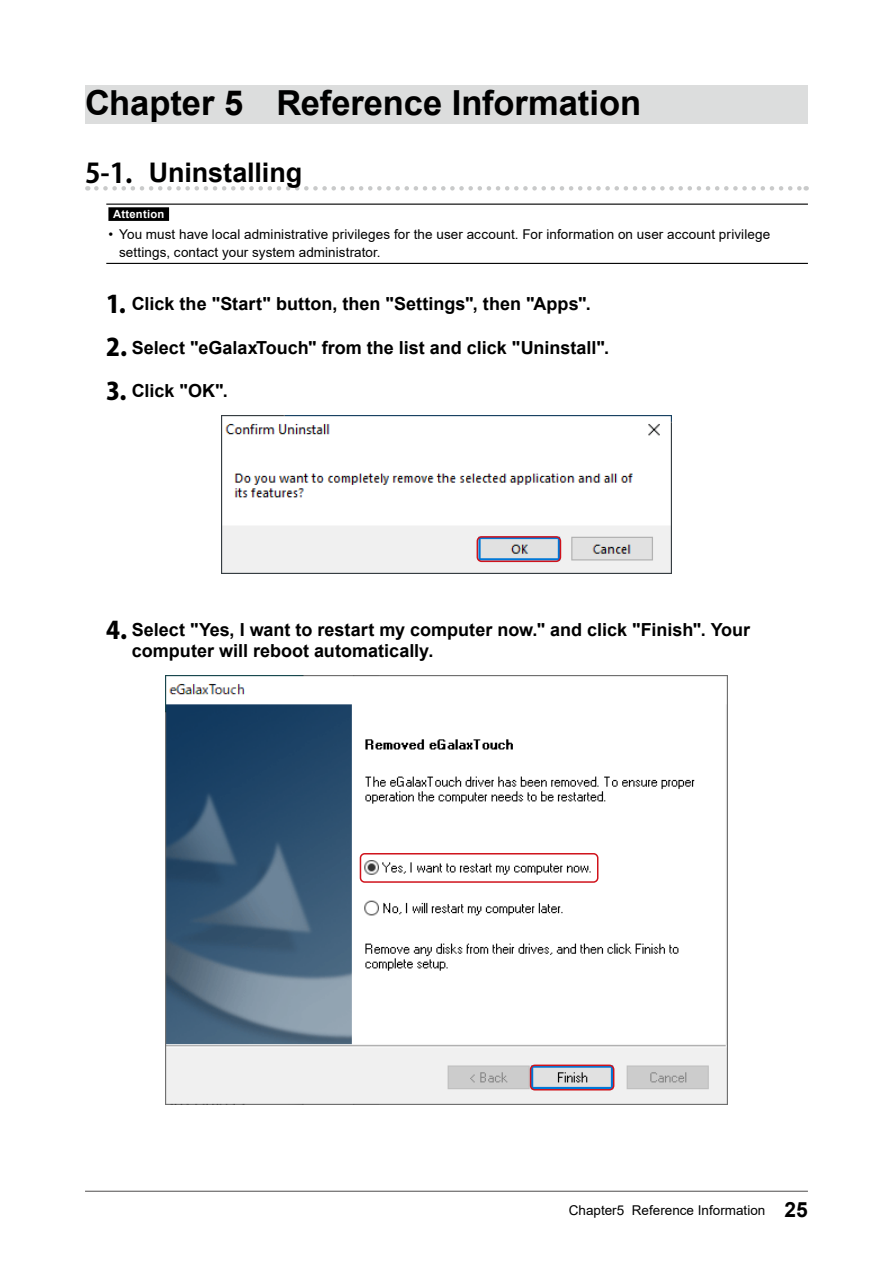
<style>
.page{position:relative;width:893px;height:1263px;background:#fff}
.page>*{position:absolute;margin:0;border:0;box-sizing:border-box;transform-origin:0 0}
.t1{font:700 34.5px "Arial";letter-spacing:-.005em;color:#000}
.t2{font:700 27px "Arial";letter-spacing:-.005em;color:#000}
.t3{font:700 18px/21px "Arial";color:#000}
.t4{font:13.5px/18px "Arial";letter-spacing:.005em;color:#000}
.t5{font:700 11.25px "Arial";letter-spacing:.02em;color:#fff}
.s1{font-family:"Koz Go Pro"}
.s2{font-family:"Koz Go Pro";font-weight:800;font-size:24px}
.s3{font-weight:700;font-size:21px}
</style>
<div class="page">
<div style="left:85px;top:85px;width:723px;height:39px;background:#dcdddd"></div>
<svg style="left:96px;top:186px;width:711px;height:5px"></svg>
<hr style="left:106px;top:204px;width:702px;height:1px;background:#000">
<hr style="left:106px;top:263px;width:702px;height:1px;background:#000">
<div style="left:108px;top:207px;width:61px;height:14px;background:#000"></div>
<img style="left:221px;top:416px;width:450px;height:157px">
<div style="left:477px;top:536px;width:84px;height:26px;border:2px solid #d0121b;border-radius:4px"></div>
<img style="left:165px;top:676px;width:563px;height:428px">
<div style="left:360px;top:853px;width:238px;height:30px;border:2px solid #d0121b;border-radius:4px"></div>
<div style="left:530px;top:1064px;width:84px;height:26px;border:2px solid #d0121b;border-radius:4px"></div>
<hr style="left:85px;top:1191px;width:723px;height:1px;background:#595757">
<h1 class="t1" style="left:85px;top:78px;width:558px">Chapter 5 Reference Information</h1>
<h2 class="t2" style="left:85px;top:154px;width:219px"><span class="s1">5-1.</span> Uninstalling</h2>
<p class="t5" style="left:113px;top:206px;width:53px">Attention</p>
<p class="t4" style="left:119px;top:225px;width:653px;text-indent:-11px">• You must have local administrative privileges for the user account. For information on user account privilege settings, contact your system administrator.</p>
<p class="t3" style="left:106px;top:294px;width:486px"><span class="s2">1.</span> Click the "Start" button, then "Settings", then "Apps".</p>
<p class="t3" style="left:106px;top:337px;width:504px"><span class="s2">2.</span> Select "eGalaxTouch" from the list and click "Uninstall".</p>
<p class="t3" style="left:106px;top:381px;width:123px"><span class="s2">3.</span> Click "OK".</p>
<p class="t3" style="left:132px;top:619px;width:620px;text-indent:-26px"><span class="s2">4.</span> Select "Yes, I want to restart my computer now." and click "Finish". Your computer will reboot automatically.</p>
<p class="t4" style="left:569px;top:1201px;width:241px">Chapter5 Reference Information <span class="s3">25</span></p>
</div>
